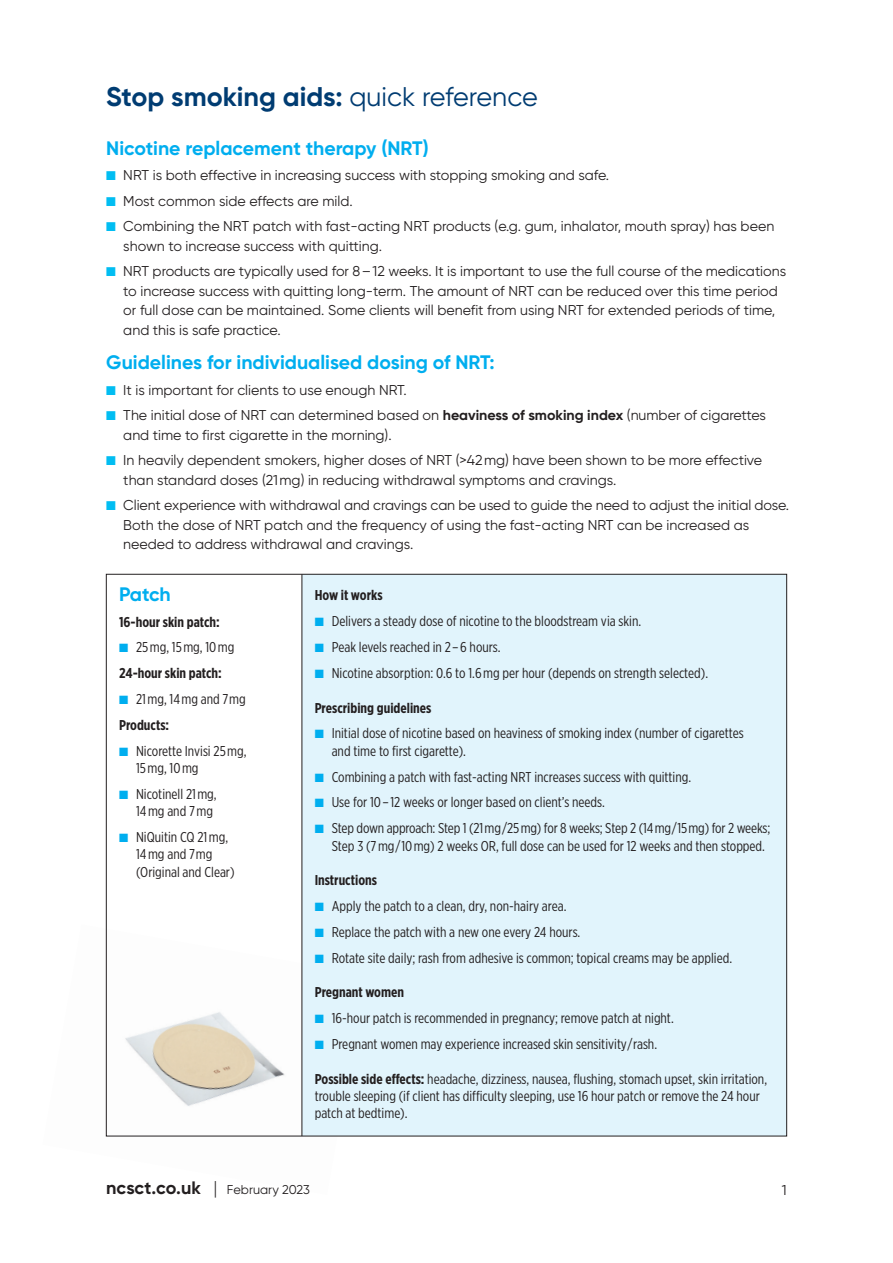
<style>
.page{position:relative;width:893px;height:1263px;background:#fff}
.page>*{position:absolute;margin:0;border:0;box-sizing:border-box;transform-origin:0 0}
.t1{font:700 27px "Gilroy";color:#003c72}
.t2{font:700 19.5px "Gilroy";color:#00aeef}
.t3{font:14.25px/17.2px "Gotham X Narrow";color:#231f20}
.t4{font:14.25px/19.5px "Gilroy";color:#231f20}
.t5{font:700 14.25px/26px "Gotham X Narrow";color:#231f20}
.t6{font:12.75px "Gilroy";color:#231f20}
.s1{font-weight:400}
.s2{color:#01bdf2}
.s3{font-weight:700}
.s4{color:#00aeef}
.s5{font-weight:700;font-size:18px}
.s6{font-weight:300;font-size:18px}
</style>
<div class="page">
<img style="left:105px;top:924px;width:261px;height:213px">
<div style="left:302px;top:574px;width:485px;height:562px;background:#e1f4fc"></div>
<hr style="left:301px;top:574px;width:1px;height:562px;background:#231f20">
<h1 class="t1" style="left:106px;top:80px;width:433px">Stop smoking aids: <span class="s1">quick reference</span></h1>
<h2 class="t2" style="left:106px;top:136px;width:324px">Nicotine replacement therapy (NRT)</h2>
<p class="t4" style="left:106px;top:165px;width:504px"><span class="s2">■</span> NRT is both effective in increasing success with stopping smoking and safe.</p>
<p class="t4" style="left:106px;top:191px;width:248px"><span class="s2">■</span> Most common side effects are mild.</p>
<p class="t4" style="left:123px;top:216px;width:652px;text-indent:-17px"><span class="s2">■</span> Combining the NRT patch with fast-acting NRT products (e.g. gum, inhalator, mouth spray) has been shown to increase success with quitting.</p>
<p class="t4" style="left:123px;top:261px;width:664px;text-indent:-17px"><span class="s2">■</span> NRT products are typically used for 8–12 weeks. It is important to use the full course of the medications to increase success with quitting long-term. The amount of NRT can be reduced over this time period or full dose can be maintained. Some clients will benefit from using NRT for extended periods of time, and this is safe practice.</p>
<h2 class="t2" style="left:106px;top:350px;width:390px">Guidelines for individualised dosing of NRT:</h2>
<p class="t4" style="left:106px;top:380px;width:302px"><span class="s2">■</span> It is important for clients to use enough NRT.</p>
<p class="t4" style="left:123px;top:405px;width:644px;text-indent:-17px"><span class="s2">■</span> The initial dose of NRT can determined based on <span class="s3">heaviness of smoking index</span> (number of cigarettes and time to first cigarette in the morning).</p>
<p class="t4" style="left:123px;top:450px;width:640px;text-indent:-17px"><span class="s2">■</span> In heavily dependent smokers, higher doses of NRT (&gt;42mg) have been shown to be more effective than standard doses (21mg) in reducing withdrawal symptoms and cravings.</p>
<p class="t4" style="left:123px;top:495px;width:667px;text-indent:-17px"><span class="s2">■</span> Client experience with withdrawal and cravings can be used to guide the need to adjust the initial dose.<br>Both the dose of NRT patch and the frequency of using the fast-acting NRT can be increased as needed to address withdrawal and cravings.</p>
<p class="t5" style="left:315px;top:582px;width:69px">How it works</p>
<p class="t3" style="left:315px;top:612px;width:328px"><span class="s4">■</span> Delivers a steady dose of nicotine to the bloodstream via skin.</p>
<p class="t3" style="left:315px;top:638px;width:187px"><span class="s4">■</span> Peak levels reached in 2–6 hours.</p>
<p class="t3" style="left:315px;top:664px;width:395px"><span class="s4">■</span> Nicotine absorption: 0.6 to 1.6mg per hour (depends on strength selected).</p>
<p class="t5" style="left:315px;top:694px;width:118px">Prescribing guidelines</p>
<p class="t3" style="left:332px;top:725px;width:414px;text-indent:-17px"><span class="s4">■</span> Initial dose of nicotine based on heaviness of smoking index (number of cigarettes and time to first cigarette).</p>
<p class="t3" style="left:315px;top:768px;width:378px"><span class="s4">■</span> Combining a patch with fast-acting NRT increases success with quitting.</p>
<p class="t3" style="left:315px;top:794px;width:292px"><span class="s4">■</span> Use for 10–12 weeks or longer based on client’s needs.</p>
<p class="t3" style="left:332px;top:819px;width:440px;text-indent:-17px"><span class="s4">■</span> Step down approach: Step 1 (21mg/25mg) for 8 weeks; Step 2 (14mg/15mg) for 2 weeks;<br>Step 3 (7mg/10mg) 2 weeks OR, full dose can be used for 12 weeks and then stopped.</p>
<p class="t5" style="left:315px;top:867px;width:64px">Instructions</p>
<p class="t3" style="left:315px;top:897px;width:253px"><span class="s4">■</span> Apply the patch to a clean, dry, non-hairy area.</p>
<p class="t3" style="left:315px;top:923px;width:267px"><span class="s4">■</span> Replace the patch with a new one every 24 hours.</p>
<p class="t3" style="left:315px;top:949px;width:419px"><span class="s4">■</span> Rotate site daily; rash from adhesive is common; topical creams may be applied.</p>
<p class="t5" style="left:315px;top:979px;width:91px">Pregnant women</p>
<p class="t3" style="left:315px;top:1009px;width:361px"><span class="s4">■</span> 16-hour patch is recommended in pregnancy; remove patch at night.</p>
<p class="t3" style="left:315px;top:1035px;width:344px"><span class="s4">■</span> Pregnant women may experience increased skin sensitivity/rash.</p>
<p class="t3" style="left:315px;top:1070px;width:454px"><span class="s3">Possible side effects:</span> headache, dizziness, nausea, flushing, stomach upset, skin irritation, trouble sleeping (if client has difficulty sleeping, use 16 hour patch or remove the 24 hour patch at bedtime).</p>
<h2 class="t2" style="left:119px;top:582px;width:53px">Patch</h2>
<p class="t5" style="left:119px;top:608px;width:102px">16-hour skin patch:</p>
<p class="t5" style="left:119px;top:634px;width:117px"><span class="s4">■</span> <span class="s1">25mg, 15mg, 10mg<br></span>24-hour skin patch:</p>
<p class="t3" style="left:119px;top:686px;width:128px;line-height:26px"><span class="s4">■</span> 21mg, 14mg and 7mg<br><span class="s3">Products:</span></p>
<p class="t3" style="left:136px;top:742px;width:112px;text-indent:-17px"><span class="s4">■</span> Nicorette Invisi 25mg,<br>15mg, 10mg</p>
<p class="t3" style="left:119px;top:785px;width:99px;text-align:right"><span class="s4">■</span> Nicotinell 21mg,<br>14mg and 7mg</p>
<p class="t3" style="left:136px;top:828px;width:100px;text-indent:-17px"><span class="s4">■</span> NiQuitin CQ 21mg,<br>14mg and 7mg (Original and Clear)</p>
<p class="t6" style="left:106px;top:1182px;width:205px"><span class="s5">ncsct.co.uk</span> <span class="s6">|</span> February 2023</p>
<p class="t4" style="left:782px;top:1180px;width:6px">1</p>
</div>
